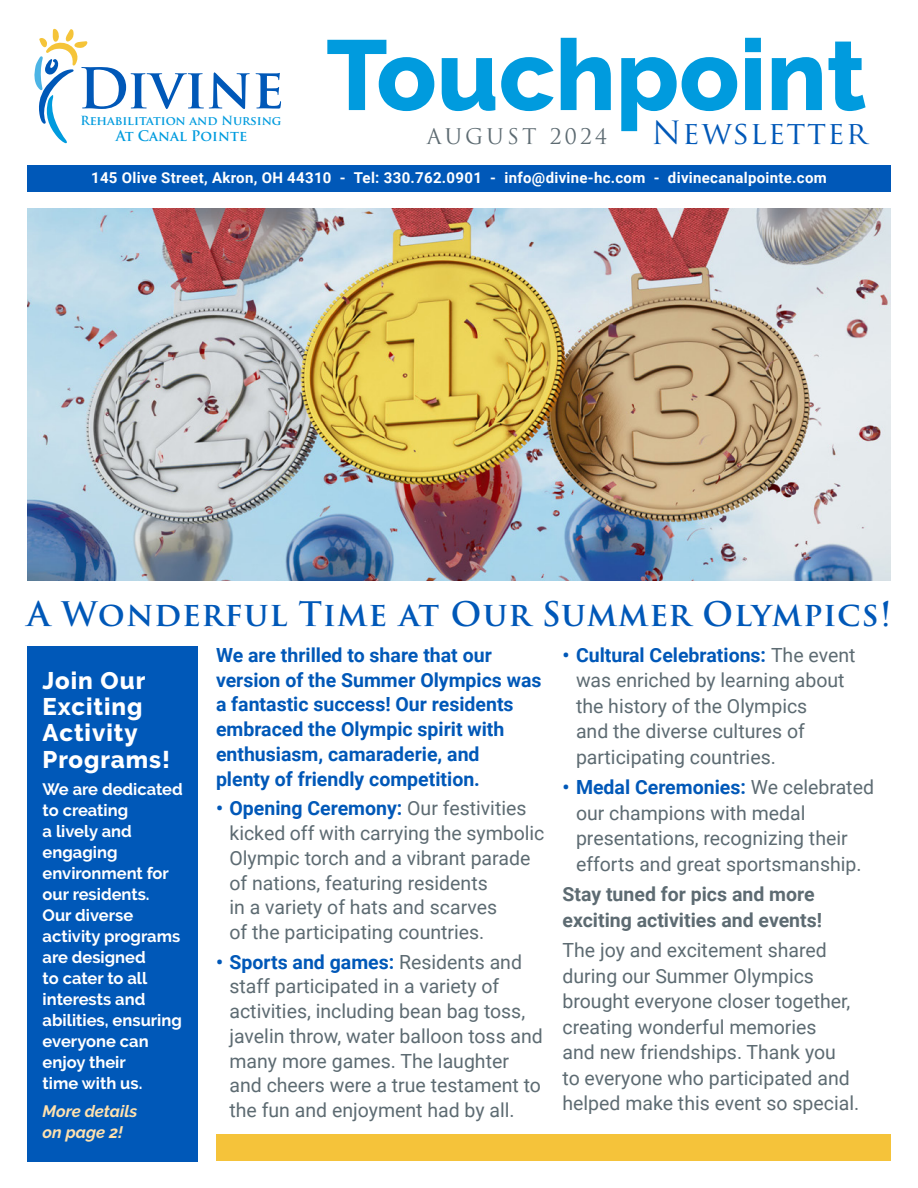
<style>
.page{position:relative;width:918px;height:1188px;background:#fff}
.page>*{position:absolute;margin:0;border:0;box-sizing:border-box;transform-origin:0 0}
.t1{font:800 99px "Raleway";color:#009bde}
.t2{font:700 54.75px "Trajan Pro";color:#0058b8}
.t3{font:600 33px "Trajan Pro 3";letter-spacing:.02em;color:#0058b8}
.t4{font:31.2px "Trajan Pro";letter-spacing:.04em;color:#0058b8}
.t5{font:800 24px/26.2px "Raleway";letter-spacing:.04em;color:#fff}
.t6{font:21px "Trajan Pro";letter-spacing:.15em;color:#5d6b72}
.t7{font:19.5px/25.5px "Roboto";color:#5d6b72}
.t8{font:700 19.5px/24.8px "Roboto";color:#0058b8}
.t9{font:700 19.5px/25.5px "Roboto";color:#5d6b72}
.t10{font:700 16.5px/21px "Raleway";color:#fff}
.t11{font:italic 700 16.5px/21px "Raleway";color:#fee1ae}
.t12{font:700 15px "Roboto";letter-spacing:.02em;color:#fff}
.t13{font:700 14.25px "Trajan Pro";color:#009bde}
.t14{font:700 12.3px "Trajan Pro";color:#009bde}
.s1{font-weight:700;color:#0058b8}
</style>
<div class="page">
<svg style="left:34px;top:28px;width:54px;height:115px"></svg>
<div style="left:27px;top:165px;width:864px;height:27px;background:#0058b8"></div>
<div style="left:216px;top:1134px;width:675px;height:27px;background:#f5c33a"></div>
<img style="left:27px;top:208px;width:864px;height:372px">
<div style="left:27px;top:646px;width:171px;height:515px;background:#0058b8"></div>
<p class="t1" style="left:326px;top:19px;width:542px">Touchpoint</p>
<p class="t2" style="left:78px;top:54px;width:208px">Divine</p>
<p class="t14" style="left:81px;top:113px;width:202px">Rehabilitation and Nursing</p>
<p class="t13" style="left:116px;top:127px;width:133px">At Canal Pointe</p>
<p class="t4" style="left:652px;top:113px;width:217px">Newsletter</p>
<p class="t12" style="left:91px;top:167px;width:737px">145 Olive Street, Akron, OH 44310 - Tel: 330.762.0901 - info@divine-hc.com - divinecanalpointe.com</p>
<p class="t6" style="left:427px;top:123px;width:182px">AUGUST 2024</p>
<p class="t3" style="left:27px;top:590px;width:866px">A Wonderful Time at Our Summer Olympics!</p>
<p class="t5" style="left:43px;top:667px;width:129px">Join Our<br>Exciting<br>Activity<br>Programs!</p>
<p class="t10" style="left:43px;top:779px;width:142px">We are dedicated to creating<br>a lively and engaging environment for our residents.<br>Our diverse activity programs are designed<br>to cater to all interests and abilities, ensuring everyone can enjoy their<br>time with us.</p>
<p class="t11" style="left:43px;top:1101px;width:96px">More details on page 2!</p>
<p class="t8" style="left:216px;top:642px;width:327px">We are thrilled to share that our version of the Summer Olympics was a fantastic success! Our residents embraced the Olympic spirit with enthusiasm, camaraderie, and<br>plenty of friendly competition.</p>
<p class="t7" style="left:230px;top:795px;width:316px;line-height:24.8px;text-indent:-14px"><span class="s1">• Opening Ceremony:</span> Our festivities kicked off with carrying the symbolic Olympic torch and a vibrant parade of nations, featuring residents<br>in a variety of hats and scarves<br>of the participating countries.</p>
<p class="t7" style="left:230px;top:949px;width:315px;line-height:24.8px;text-indent:-14px"><span class="s1">• Sports and games:</span> Residents and staff participated in a variety of activities, including bean bag toss, javelin throw, water balloon toss and many more games. The laughter and cheers were a true testament to the fun and enjoyment had by all.</p>
<p class="t7" style="left:576px;top:642px;width:281px;text-indent:-14px"><span class="s1">• Cultural Celebrations:</span> The event was enriched by learning about the history of the Olympics<br>and the diverse cultures of participating countries.</p>
<p class="t7" style="left:576px;top:774px;width:300px;text-indent:-14px"><span class="s1">• Medal Ceremonies:</span> We celebrated our champions with medal presentations, recognizing their efforts and great sportsmanship.</p>
<p class="t9" style="left:562px;top:881px;width:261px">Stay tuned for pics and more exciting activities and events!</p>
<p class="t7" style="left:562px;top:937px;width:298px">The joy and excitement shared during our Summer Olympics brought everyone closer together, creating wonderful memories<br>and new friendships. Thank you<br>to everyone who participated and helped make this event so special.</p>
</div>
